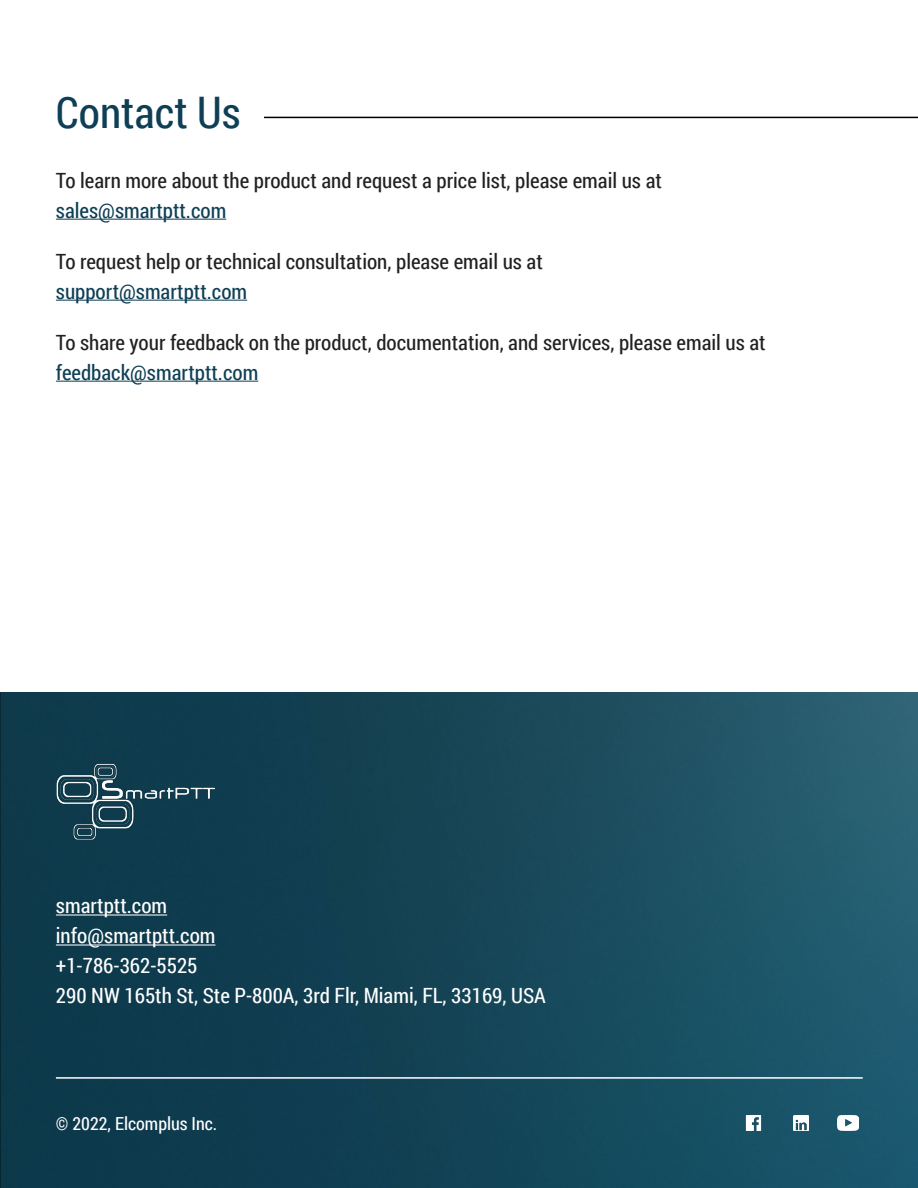
<style>
.page{position:relative;width:918px;height:1188px;background:#fff}
.page>*{position:absolute;margin:0;border:0;box-sizing:border-box;transform-origin:0 0}
.Зеленые_заголовки{font:43.5px "Roboto Condensed";color:#0e3f55}
.t1{font:21px/30px "Roboto Condensed";color:#212121}
.t2{font:21px "Roboto Condensed";color:#fff}
.t3{font:21px "Roboto Condensed";color:#0e3f55}
.t4{font:18px "Roboto Condensed";color:#fff}
.s1{color:#0e3f55}
</style>
<div class="page">
<img style="left:0;top:693px;width:918px;height:495px">
<img style="left:44px;top:755px;width:182px;height:93px">
<hr style="left:56px;top:219px;width:170px;height:1px;background:#0e3f55">
<hr style="left:56px;top:300px;width:191px;height:1px;background:#0e3f55">
<hr style="left:56px;top:381px;width:202px;height:1px;background:#0e3f55">
<hr style="left:56px;top:915px;width:111px;height:1px;background:#fff">
<hr style="left:56px;top:945px;width:159px;height:1px;background:#fff">
<hr style="left:264px;top:117px;width:654px;height:1px;background:#000">
<hr style="left:56px;top:1077px;width:807px;height:2px;background:#fff">
<img style="left:746px;top:1115px;width:15px;height:16px">
<img style="left:838px;top:1115px;width:20px;height:16px">
<img style="left:793px;top:1115px;width:15px;height:16px">
<p class="Зеленые_заголовки" style="left:56px;top:82px;width:186px">Contact Us</p>
<p class="t1" style="left:56px;top:164px;width:607px">To learn more about the product and request a price list, please email us at <span class="s1">sales@smartptt.com</span></p>
<p class="t1" style="left:56px;top:245px;width:488px">To request help or technical consultation, please email us at <span class="s1">support@smartptt.com</span></p>
<p class="t1" style="left:56px;top:326px;width:711px">To share your feedback on the product, documentation, and services, please email us at</p>
<p class="t3" style="left:56px;top:358px;width:204px">feedback@smartptt.com</p>
<p class="t2" style="left:56px;top:891px;width:113px">smartptt.com</p>
<p class="t2" style="left:56px;top:921px;width:161px">info@smartptt.com</p>
<p class="t2" style="left:56px;top:951px;width:143px">+1-786-362-5525</p>
<p class="t2" style="left:56px;top:981px;width:491px">290 NW 165th St, Ste P-800A, 3rd Flr, Miami, FL, 33169, USA</p>
<p class="t4" style="left:56px;top:1111px;width:163px">© 2022, Elcomplus Inc.</p>
</div>
